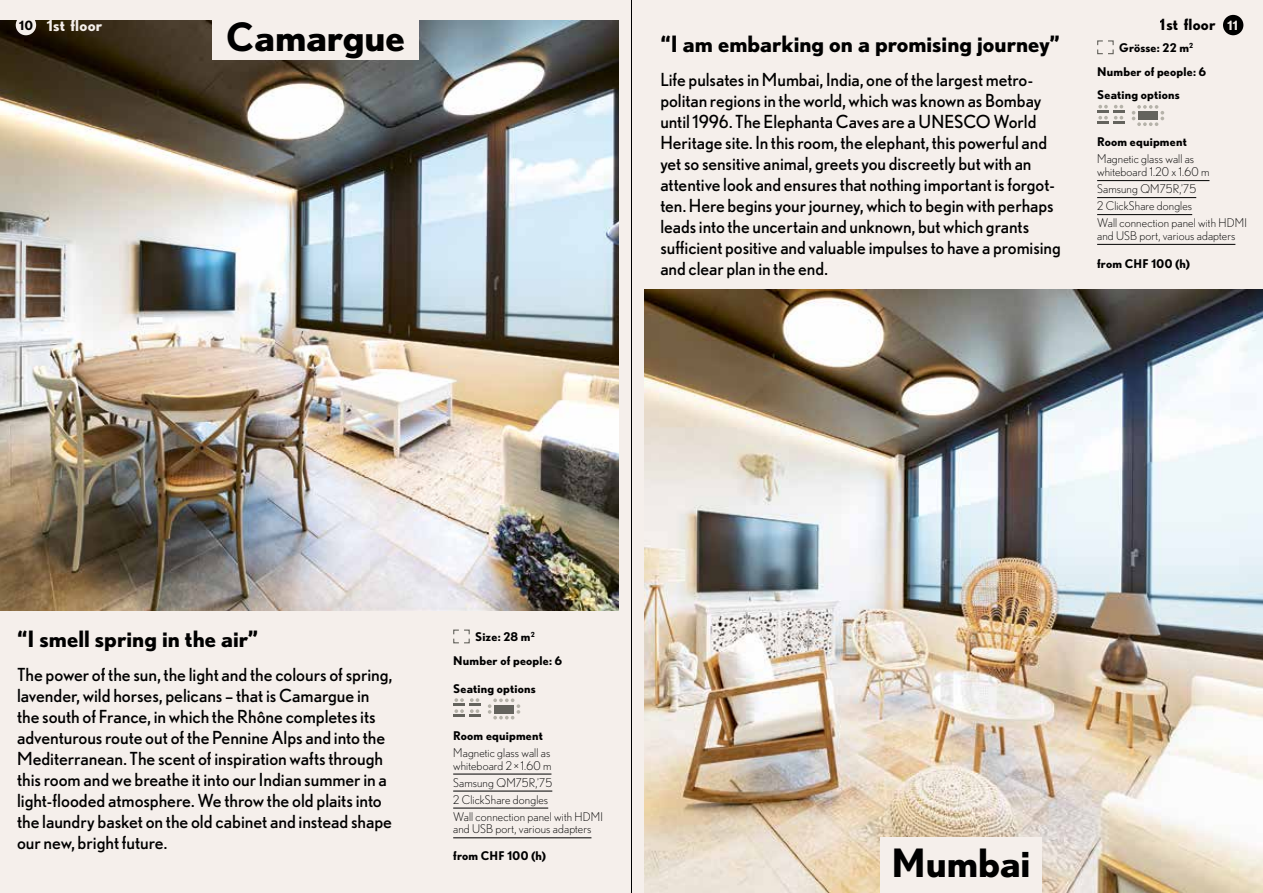
<style>
.page{position:relative;width:1263px;height:893px;background:#f5efeb}
.page>*{position:absolute;margin:0;border:0;box-sizing:border-box;transform-origin:0 0}
.t1{font:700 39px "Nobel";color:#000}
.t2{font:700 22.5px "Nobel";color:#000}
.t3{font:18px/21px "Nobel";color:#000}
.t4{font:700 15.45px "Nobel";letter-spacing:.015em;color:#f5efeb}
.t5{font:700 15.45px "Nobel";letter-spacing:.015em;color:#000}
.t6{font:300 12px/17px "Nobel";letter-spacing:.01em;color:#000}
.t7{font:700 12px/23.7px "Nobel";letter-spacing:.015em;color:#000;text-align:center}
.s1{font-size:12.75px;color:#000}
.s2{font-size:12.75px;color:#fff}
</style>
<div class="page">
<img style="left:0;top:20px;width:619px;height:590px">
<img style="left:644px;top:289px;width:619px;height:604px">
<div style="left:213px;top:0;width:206px;height:60px;background:#f5efeb"></div>
<div style="left:880px;top:838px;width:162px;height:55px;background:#f5efeb"></div>
<hr style="left:631px;top:0;width:1px;height:893px;background:#000">
<hr style="left:453px;top:774px;width:98px;height:1px;background:#000">
<hr style="left:453px;top:791px;width:99px;height:1px;background:#000">
<hr style="left:453px;top:808px;width:95px;height:1px;background:#000">
<hr style="left:453px;top:837px;width:138px;height:1px;background:#000">
<svg style="left:453px;top:629px;width:17px;height:15px"></svg>
<svg style="left:453px;top:698px;width:28px;height:19px"></svg>
<svg style="left:488px;top:698px;width:32px;height:21px"></svg>
<hr style="left:1097px;top:180px;width:112px;height:1px;background:#000">
<hr style="left:1097px;top:197px;width:99px;height:1px;background:#000">
<hr style="left:1097px;top:214px;width:95px;height:1px;background:#000">
<hr style="left:1097px;top:244px;width:138px;height:1px;background:#000">
<svg style="left:1097px;top:40px;width:17px;height:15px"></svg>
<svg style="left:1097px;top:105px;width:27px;height:19px"></svg>
<svg style="left:1132px;top:105px;width:32px;height:21px"></svg>
<div style="left:1223px;top:15px;width:20px;height:20px;background:#000;border-radius:50%"></div>
<div style="left:16px;top:15px;width:20px;height:20px;background:#f5efeb;border-radius:50%"></div>
<p class="t4" style="left:19px;top:16px;width:85px"><span class="s1">10</span> 1st floor</p>
<p class="t5" style="left:1160px;top:15px;width:80px">1st floor <span class="s2">11</span></p>
<h1 class="t1" style="left:226px;top:14px;width:180px">Camargue</h1>
<p class="t2" style="left:660px;top:30px;width:401px">“I am embarking on a promising journey”</p>
<p class="t3" style="left:660px;top:69px;width:402px">Life pulsates in Mumbai, India, one of the largest metro&shy;politan regions in the world, which was known as Bombay until 1996. The Elephanta Caves are a UNESCO World Heritage site. In this room, the elephant, this powerful and yet so sensitive animal, greets you discreetly but with an attentive look and ensures that nothing important is forgot&shy;ten. Here begins your journey, which to begin with perhaps leads into the uncertain and unknown, but which grants sufficient positive and valuable impulses to have a promising and clear plan in the end.</p>
<p class="t7" style="left:1097px;top:36px;width:110px;text-align:left;text-indent:22px">Grösse: 22 m<sup>2<br></sup>Number of people: 6<br>Seating options</p>
<p class="t7" style="left:1097px;top:130px;width:91px">Room equipment</p>
<p class="t6" style="left:1097px;top:153px;width:114px;line-height:12.8px">Magnetic glass wall as whiteboard 1.20 x 1.60 m</p>
<p class="t6" style="left:1097px;top:180px;width:151px">Samsung QM75R,’75<br>2 ClickShare dongles<br>Wall connection panel with HDMI</p>
<p class="t6" style="left:1097px;top:227px;width:140px">and USB port, various adapters</p>
<p class="t7" style="left:1097px;top:251px;width:95px">from CHF 100 (h)</p>
<p class="t2" style="left:17px;top:626px;width:243px">“I smell spring in the air”</p>
<p class="t3" style="left:17px;top:664px;width:377px">The power of the sun, the light and the colours of spring, lavender, wild horses, pelicans – that is Camargue in the south of France, in which the Rhône completes its adventurous route out of the Pennine Alps and into the Mediterranean. The scent of inspiration wafts through this room and we breathe it into our Indian summer in a light-flooded atmosphere. We throw the old plaits into the laundry basket on the old cabinet and instead shape our new, bright future.</p>
<p class="t7" style="left:453px;top:625px;width:110px">Size: 28 m<sup>2<br></sup>Number of people: 6</p>
<p class="t7" style="left:453px;top:676px;width:84px">Seating options</p>
<p class="t7" style="left:453px;top:723px;width:91px">Room equipment</p>
<p class="t6" style="left:453px;top:746px;width:100px;line-height:12.8px">Magnetic glass wall as whiteboard 2× 1.60 m</p>
<p class="t6" style="left:453px;top:774px;width:151px">Samsung QM75R,’75<br>2 ClickShare dongles<br>Wall connection panel with HDMI</p>
<p class="t6" style="left:453px;top:820px;width:140px">and USB port, various adapters</p>
<p class="t7" style="left:453px;top:843px;width:95px">from CHF 100 (h)</p>
<h1 class="t1" style="left:891px;top:840px;width:140px">Mumbai</h1>
</div>
